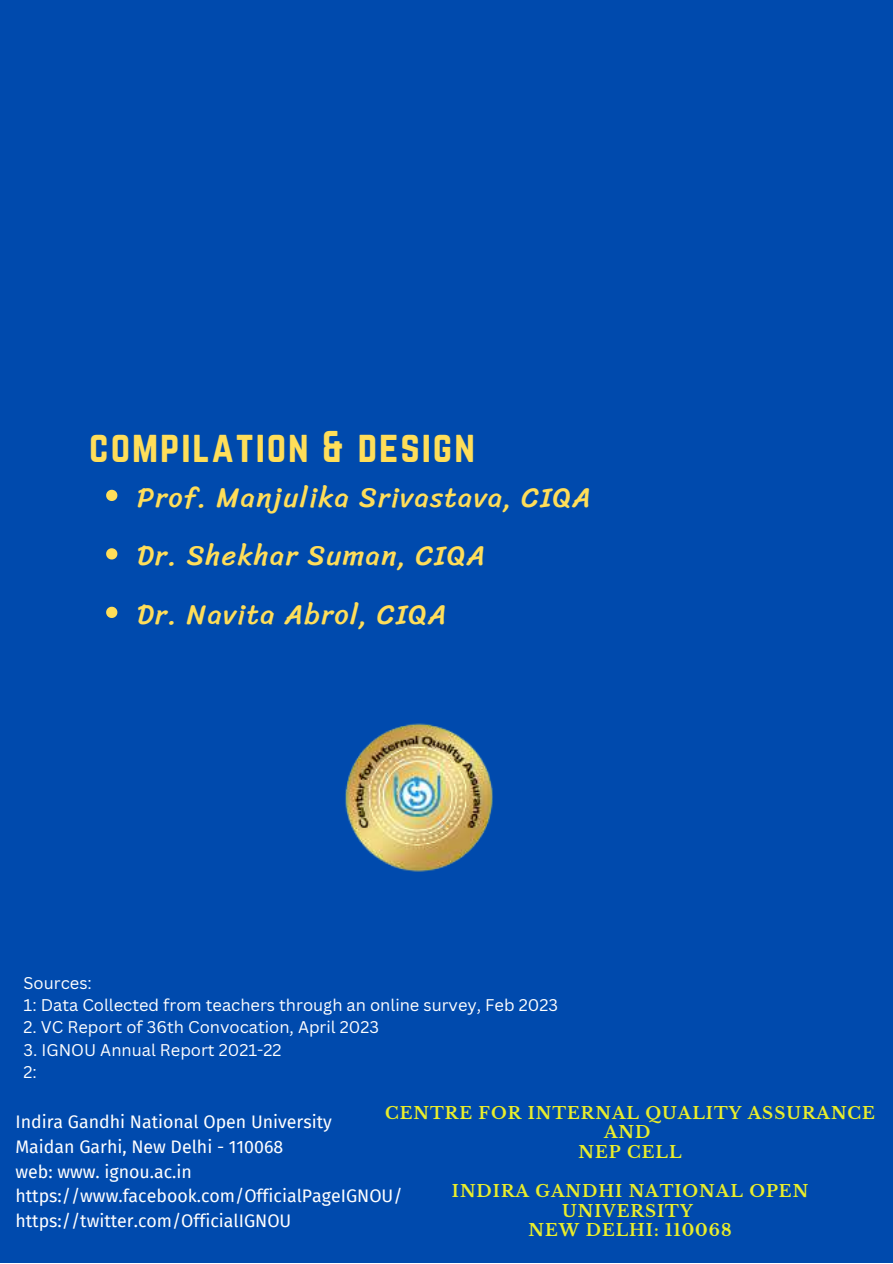
<style>
.page{position:relative;width:893px;height:1264px;background:#fff}
.page>*{position:absolute;margin:0;border:0;box-sizing:border-box;transform-origin:0 0}
.t1{font:38.85px "Norwester";letter-spacing:.05em;color:#ffde59}
.t2{font:28.05px/58.5px "Sriracha";letter-spacing:.05em;color:#ffde59}
.t3{font:17.7px/24.8px "Fira Sans";color:#fff}
.t4{font:700 16.65px/19.6px "Libre Baskerville";letter-spacing:.06em;color:#e9ed2b;text-align:center}
.t5{font:16.5px/22.5px "Canva Sans";color:#fff}
</style>
<div class="page">
<div style="left:0;top:0;width:892px;height:1262px;background:#004aad"></div>
<svg style="left:106px;top:490px;width:11px;height:11px"></svg>
<svg style="left:106px;top:548px;width:11px;height:11px"></svg>
<svg style="left:106px;top:606px;width:11px;height:12px"></svg>
<img style="left:345px;top:723px;width:148px;height:149px">
<h1 class="t1" style="left:89px;top:423px;width:387px">COMPILATION &amp; DESIGN</h1>
<h2 class="t2" style="left:137px;top:467px;width:455px">Prof. Manjulika Srivastava, CIQA<br>Dr. Shekhar Suman, CIQA<br>Dr. Navita Abrol, CIQA</h2>
<p class="t5" style="left:24px;top:970px;width:536px">Sources:<br>1: Data Collected from teachers through an online survey, Feb 2023</p>
<p class="t5" style="left:24px;top:1015px;width:357px">2. VC Report of 36th Convocation, April 2023</p>
<p class="t5" style="left:24px;top:1038px;width:259px">3. IGNOU Annual Report 2021-22<br>2:</p>
<p class="t4" style="left:385px;top:1103px;width:491px">CENTRE FOR INTERNAL QUALITY ASSURANCE<br>AND<br>NEP CELL</p>
<p class="t4" style="left:452px;top:1181px;width:358px">INDIRA GANDHI NATIONAL OPEN<br>UNIVERSITY<br>NEW DELHI: 110068</p>
<p class="t3" style="left:15px;top:1109px;width:388px">Indira Gandhi National Open University<br>Maidan Garhi, New Delhi - 110068<br>web: www. ignou.ac.in https://www.facebook.com/OfficialPageIGNOU/ https://twitter.com/OfficialIGNOU</p>
</div>
